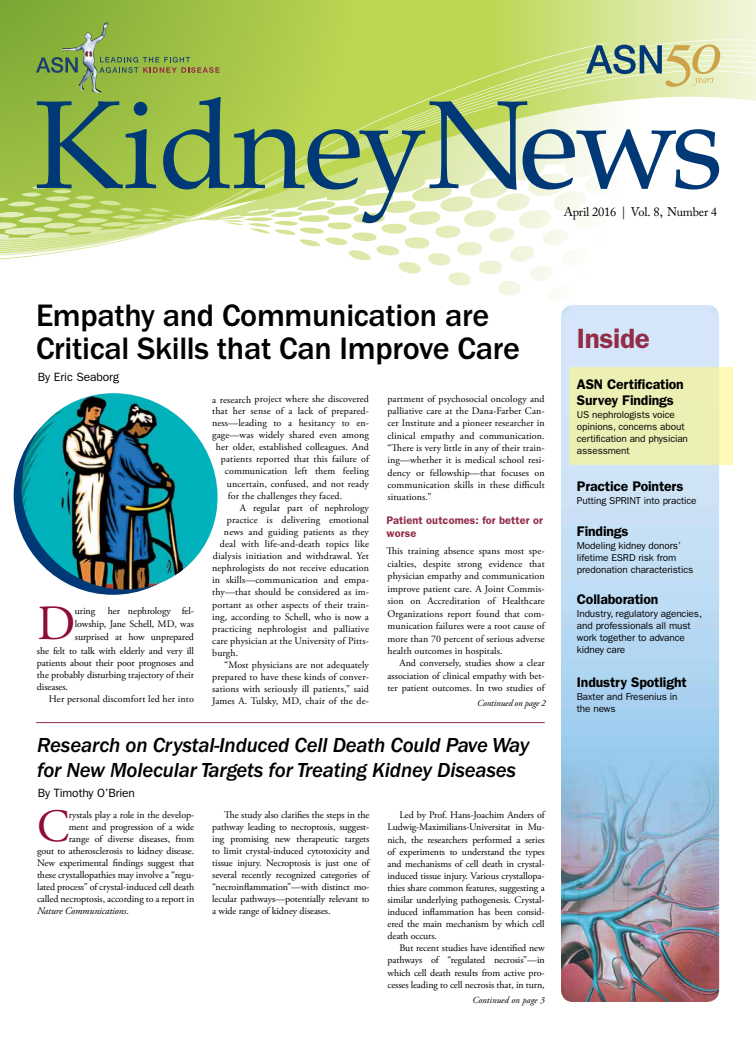
<style>
.page{position:relative;width:756px;height:1044px;background:#fff}
.page>*{position:absolute;margin:0;border:0;box-sizing:border-box;transform-origin:0 0}
.t1{font:49.2px "Adobe Garamond Pro";color:#8e0c3a}
.t2{font:46.2px "Adobe Garamond Pro";color:#8e0c3a}
.t3{font:500 32.1px/33.6px "ITC Franklin Gothic Std";letter-spacing:-.01em;color:#000}
.t4{font:600 28px "ITC Franklin Gothic Std";letter-spacing:-.015em;color:#922d47}
.t5{font:21px/25px "ITC Franklin Gothic Std Med It";letter-spacing:-.01em;color:#000}
.t6{font:600 14px/16px "ITC Franklin Gothic Std";letter-spacing:-.01em;color:#000}
.t7{font:12.5px "Adobe Caslon Pro";letter-spacing:-.015em;color:#000}
.t8{font:12px "ITC Franklin Gothic Std";letter-spacing:-.01em;color:#000}
.t9{font:600 11px/12.5px "ITC Franklin Gothic Std";letter-spacing:.01em;color:#922d47}
.t10{font:10px/12.3px "Adobe Garamond Pro";color:#000;text-align:justify}
.t11{font:10px/12px "ITC Franklin Gothic Std";letter-spacing:-.01em;color:#000}
.t12{font:italic 10px "Adobe Garamond Pro";letter-spacing:-.01em;color:#000}
.t13{font:italic 9.3px "Adobe Garamond Pro";letter-spacing:-.005em;color:#000}
.s1{font-style:normal}
</style>
<div class="page">
<img style="left:561px;top:305px;width:158px;height:697px">
<hr style="left:36px;top:722px;width:509px;height:1px;background:#922d47">
<div style="left:569px;top:367px;width:164px;height:97px;background:linear-gradient(to right,#eaeeb4,#f2f2b5)"></div>
<svg style="left:0;top:0;width:756px;height:38px"></svg>
<svg style="left:363px;top:260px;width:205px;height:37px"></svg>
<svg style="left:0;top:38px;width:756px;height:133px"></svg>
<svg style="left:0;top:42px;width:614px;height:218px"></svg>
<svg style="left:37px;top:97px;width:682px;height:126px"></svg>
<img style="left:62px;top:22px;width:44px;height:27px">
<svg style="left:36px;top:57px;width:42px;height:16px"></svg>
<svg style="left:99px;top:57px;width:121px;height:16px"></svg>
<svg style="left:586px;top:45px;width:134px;height:42px"></svg>
<img style="left:20px;top:393px;width:198px;height:198px">
<p class="t7" style="left:564px;top:204px;width:155px">April 2016 | Vol. 8, Number 4</p>
<p class="t3" style="left:36px;top:299px;width:486px">Empathy and Communication are<br>Critical Skills that Can Improve Care</p>
<p class="t8" style="left:38px;top:371px;width:83px">By Eric Seaborg</p>
<p class="t1" style="left:37px;top:594px;width:40px">D</p>
<p class="t10" style="left:75px;top:605px;width:22px">uring</p>
<p class="t10" style="left:37px;top:605px;width:159px;line-height:13.1px;text-align:right">her nephrology fel-<br>lowship, Jane Schell, MD, was<br>surprised at how unprepared<br>she felt to talk with elderly and very ill</p>
<p class="t10" style="left:37px;top:657px;width:158px">patients about their poor prognoses and</p>
<p class="t10" style="left:37px;top:669px;width:158px">the probably disturbing trajectory of their</p>
<p class="t10" style="left:37px;top:681px;width:33px">diseases.</p>
<p class="t10" style="left:49px;top:693px;width:147px">Her personal discomfort led her into</p>
<p class="t10" style="left:212px;top:393px;width:158px">a research project where she discovered</p>
<p class="t10" style="left:212px;top:405px;width:158px">that her sense of a lack of prepared-</p>
<p class="t10" style="left:212px;top:417px;width:158px">ness—leading to a hesitancy to en-</p>
<p class="t10" style="left:212px;top:429px;width:158px">gage—was widely shared even among</p>
<p class="t10" style="left:216px;top:441px;width:155px">her older, established colleagues. And</p>
<p class="t10" style="left:221px;top:453px;width:150px">patients reported that this failure of</p>
<p class="t10" style="left:225px;top:465px;width:146px">communication left them feeling</p>
<p class="t10" style="left:227px;top:478px;width:144px">uncertain, confused, and not ready</p>
<p class="t10" style="left:228px;top:490px;width:116px">for the challenges they faced.</p>
<p class="t10" style="left:240px;top:502px;width:131px">A regular part of nephrology</p>
<p class="t10" style="left:227px;top:514px;width:144px">practice is delivering emotional</p>
<p class="t10" style="left:224px;top:526px;width:146px">news and guiding patients as they</p>
<p class="t10" style="left:220px;top:538px;width:151px">deal with life-and-death topics like</p>
<p class="t10" style="left:213px;top:550px;width:157px">dialysis initiation and withdrawal. Yet</p>
<p class="t10" style="left:212px;top:562px;width:158px">nephrologists do not receive education</p>
<p class="t10" style="left:212px;top:574px;width:158px">in skills—communication and empa-</p>
<p class="t10" style="left:212px;top:586px;width:158px">thy—that should be considered as im-</p>
<p class="t10" style="left:212px;top:599px;width:158px">portant as other aspects of their train-</p>
<p class="t10" style="left:212px;top:611px;width:158px">ing, according to Schell, who is now a</p>
<p class="t10" style="left:212px;top:623px;width:158px">practicing nephrologist and palliative</p>
<p class="t10" style="left:212px;top:635px;width:158px">care physician at the University of Pitts-</p>
<p class="t10" style="left:212px;top:647px;width:28px">burgh.</p>
<p class="t10" style="left:224px;top:659px;width:146px">“Most physicians are not adequately</p>
<p class="t10" style="left:212px;top:671px;width:158px">prepared to have these kinds of conver-</p>
<p class="t10" style="left:212px;top:683px;width:158px">sations with seriously ill patients,” said</p>
<p class="t10" style="left:212px;top:695px;width:158px">James A. Tulsky, MD, chair of the de-</p>
<p class="t10" style="left:387px;top:393px;width:159px">partment of psychosocial oncology and palliative care at the Dana-Farber Can&shy;cer Institute and a pioneer researcher in clinical empathy and communication. “There is very little in any of their train&shy;ing—whether it is medical school resi&shy;dency or fellowship—that focuses on communication skills in these difficult situations.”</p>
<p class="t9" style="left:386px;top:514px;width:158px">Patient outcomes: for better or worse</p>
<p class="t10" style="left:386px;top:545px;width:160px">This training absence spans most spe-</p>
<p class="t10" style="left:388px;top:558px;width:159px">cialties, despite strong evidence that</p>
<p class="t10" style="left:388px;top:570px;width:159px">physician empathy and communication</p>
<p class="t10" style="left:388px;top:583px;width:159px">improve patient care. A Joint Commis-</p>
<p class="t10" style="left:388px;top:595px;width:159px">sion on Accreditation of Healthcare</p>
<p class="t10" style="left:388px;top:608px;width:159px">Organizations report found that com-</p>
<p class="t10" style="left:388px;top:620px;width:159px">munication failures were a root cause of</p>
<p class="t10" style="left:388px;top:633px;width:159px">more than 70 percent of serious adverse</p>
<p class="t10" style="left:388px;top:645px;width:117px">health outcomes in hospitals.</p>
<p class="t10" style="left:400px;top:657px;width:147px">And conversely, studies show a clear</p>
<p class="t10" style="left:388px;top:670px;width:159px">association of clinical empathy with bet-</p>
<p class="t10" style="left:388px;top:682px;width:159px">ter patient outcomes. In two studies of</p>
<p class="t13" style="left:477px;top:697px;width:70px">Continued on page 2</p>
<p class="t5" style="left:37px;top:733px;width:494px">Research on Crystal-Induced Cell Death Could Pave Way for New Molecular Targets for Treating Kidney Diseases</p>
<p class="t8" style="left:38px;top:786px;width:99px">By Timothy O’Brien</p>
<p class="t2" style="left:37px;top:799px;width:34px">C</p>
<p class="t10" style="left:69px;top:809px;width:127px">rystals play a role in the develop-</p>
<p class="t10" style="left:69px;top:821px;width:127px">ment and progression of a wide</p>
<p class="t10" style="left:69px;top:833px;width:127px">range of diverse diseases, from</p>
<p class="t10" style="left:37px;top:845px;width:159px">gout to atherosclerosis to kidney disease.</p>
<p class="t10" style="left:37px;top:857px;width:159px">New experimental findings suggest that</p>
<p class="t10" style="left:37px;top:869px;width:159px">these crystallopathies may involve a “regu-</p>
<p class="t10" style="left:37px;top:881px;width:159px">lated process” of crystal-induced cell death</p>
<p class="t10" style="left:37px;top:893px;width:159px">called necroptosis, according to a report in</p>
<p class="t12" style="left:37px;top:905px;width:93px">Nature Communications<span class="s1">.</span></p>
<p class="t10" style="left:212px;top:810px;width:159px;line-height:12px;text-indent:12px">The study also clarifies the steps in the pathway leading to necroptosis, suggest&shy;ing promising new therapeutic targets to limit crystal-induced cytotoxicity and tissue injury. Necroptosis is just one of several recently recognized categories of “necroinflammation”—with distinct mo&shy;lecular pathways—potentially relevant to a wide range of kidney diseases.</p>
<p class="t10" style="left:400px;top:809px;width:147px">Led by Prof. Hans-Joachim Anders of</p>
<p class="t10" style="left:388px;top:822px;width:159px">Ludwig-Maximilians-Universitat in Mu-</p>
<p class="t10" style="left:388px;top:834px;width:159px">nich, the researchers performed a series</p>
<p class="t10" style="left:388px;top:846px;width:159px">of experiments to understand the types</p>
<p class="t10" style="left:388px;top:858px;width:159px">and mechanisms of cell death in crystal-</p>
<p class="t10" style="left:388px;top:870px;width:159px">induced tissue injury. Various crystallopa-</p>
<p class="t10" style="left:388px;top:882px;width:159px">thies share common features, suggesting a</p>
<p class="t10" style="left:388px;top:894px;width:159px">similar underlying pathogenesis. Crystal-</p>
<p class="t10" style="left:388px;top:906px;width:159px">induced inflammation has been consid-</p>
<p class="t10" style="left:388px;top:918px;width:159px">ered the main mechanism by which cell</p>
<p class="t10" style="left:388px;top:930px;width:51px">death occurs.</p>
<p class="t10" style="left:400px;top:942px;width:147px">But recent studies have identified new</p>
<p class="t10" style="left:388px;top:954px;width:159px">pathways of “regulated necrosis”—in</p>
<p class="t10" style="left:388px;top:967px;width:159px">which cell death results from active pro-</p>
<p class="t10" style="left:388px;top:979px;width:159px">cesses leading to cell necrosis that, in turn,</p>
<p class="t13" style="left:472px;top:994px;width:74px">Continued on page 3</p>
<p class="t4" style="left:577px;top:322px;width:74px">Inside</p>
<p class="t6" style="left:577px;top:376px;width:108px">ASN Certification<br>Survey Findings</p>
<p class="t11" style="left:577px;top:409px;width:113px">US nephrologists voice opinions, concerns about certification and physician assessment</p>
<p class="t6" style="left:577px;top:478px;width:108px">Practice Pointers</p>
<p class="t11" style="left:577px;top:495px;width:121px">Putting SPRINT into practice</p>
<p class="t6" style="left:577px;top:523px;width:53px">Findings</p>
<p class="t11" style="left:577px;top:539px;width:118px">Modeling kidney donors’ lifetime ESRD risk from predonation characteristics</p>
<p class="t6" style="left:577px;top:591px;width:83px">Collaboration</p>
<p class="t11" style="left:577px;top:607px;width:127px">Industry, regulatory agencies, and professionals all must work together to advance kidney care</p>
<p class="t6" style="left:577px;top:674px;width:112px">Industry Spotlight</p>
<p class="t11" style="left:577px;top:690px;width:102px">Baxter and Fresenius in the news</p>
</div>
